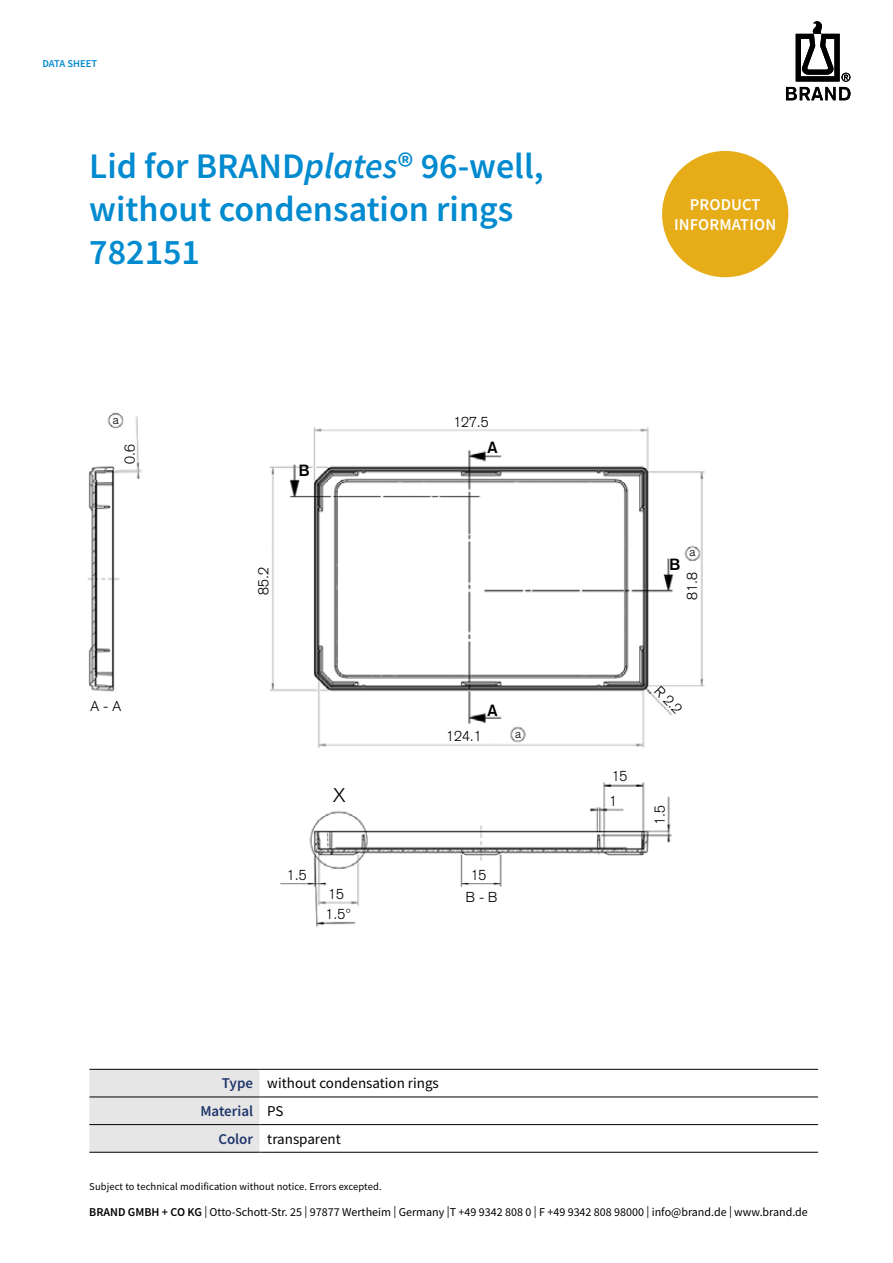
<style>
.page{position:relative;width:893px;height:1263px;background:#fff}
.page>*{position:absolute;margin:0;border:0;box-sizing:border-box;transform-origin:0 0}
.t1{font:600 36px/43.2px "Source Sans Pro";color:#008acf}
.t2{font:300 19.5px "Akzidenz Grotesk";color:#000}
.t3{font:600 16.5px/19.8px "Source Sans Pro";letter-spacing:.01em;color:#fff;text-align:center}
.t4{font:700 15.9px "Akzidenz Grotesk";color:#000}
.t5{font:15px "Source Sans Pro";color:#000}
.t6{font:600 15px "Source Sans Pro";color:#1f356a}
.t7{font:300 14.25px/25.5px "Akzidenz Grotesk";color:#000}
.t8{font:300 12.45px "Akzidenz Grotesk";color:#000}
.t9{font:12px "Source Sans Pro";color:#000}
.t10{font:10.5px "Source Sans Pro";letter-spacing:.01em;color:#000}
.t11{font:600 10.5px "Source Sans Pro";color:#008acf}
.s1{font-style:italic}
.s2{font-weight:600;color:#1f356a}
.s3{font-weight:400;color:#000}
.s4{font-weight:600}
</style>
<div class="page">
<svg style="left:786px;top:21px;width:64px;height:79px"></svg>
<img style="left:87px;top:412px;width:618px;height:515px">
<div style="left:662px;top:151px;width:126px;height:126px;background:#e6ad19;border-radius:50%"></div>
<div style="left:89px;top:1070px;width:171px;height:82px;background:#e6e6e6"></div>
<hr style="left:89px;top:1069px;width:170px;height:1px;background:#000">
<hr style="left:259px;top:1069px;width:559px;height:1px;background:#000">
<hr style="left:89px;top:1097px;width:170px;height:1px;background:#000">
<hr style="left:259px;top:1097px;width:559px;height:1px;background:#000">
<hr style="left:89px;top:1124px;width:170px;height:1px;background:#000">
<hr style="left:259px;top:1124px;width:559px;height:1px;background:#000">
<hr style="left:89px;top:1152px;width:170px;height:1px;background:#000">
<hr style="left:259px;top:1152px;width:559px;height:1px;background:#000">
<p class="t11" style="left:43px;top:57px;width:56px">DATA SHEET</p>
<h1 class="t1" style="left:89px;top:144px;width:456px">Lid for BRAND<span class="s1">plates</span>® 96-well, without condensation rings<br>782151</h1>
<p class="t8" style="left:113px;top:413px;width:7px">a</p>
<p class="t7" style="left:117px;top:464px;width:21px;rotate:-90deg">0.6</p>
<h3 class="t4" style="left:299px;top:461px;width:12px">B</h3>
<p class="t7" style="left:453px;top:409px;width:37px">127.5</p>
<h3 class="t4" style="left:487px;top:438px;width:12px">A</h3>
<h3 class="t3" style="left:674px;top:195px;width:104px">PRODUCT<br>INFORMATION</h3>
<p class="t8" style="left:689px;top:544px;width:7px">a</p>
<p class="t7" style="left:91px;top:693px;width:32px">A - A</p>
<h3 class="t4" style="left:669px;top:554px;width:12px">B</h3>
<p class="t7" style="left:251px;top:595px;width:29px;rotate:-90deg">85.2</p>
<p class="t7" style="left:679px;top:600px;width:29px;rotate:-90deg">81.8</p>
<h2 class="t2" style="left:333px;top:784px;width:14px">X</h2>
<p class="t7" style="left:287px;top:862px;width:21px">1.5</p>
<p class="t7" style="left:328px;top:881px;width:17px">15</p>
<p class="t7" style="left:326px;top:901px;width:27px">1.5°</p>
<p class="t7" style="left:446px;top:724px;width:37px">124.1</p>
<h3 class="t4" style="left:487px;top:701px;width:12px">A</h3>
<p class="t8" style="left:515px;top:726px;width:7px">a</p>
<p class="t7" style="left:471px;top:863px;width:17px">15</p>
<p class="t7" style="left:466px;top:884px;width:33px">B - B</p>
<p class="t5" style="left:222px;top:1074px;width:218px"><span class="s2">Type</span> without condensation rings</p>
<p class="t6" style="left:200px;top:1101px;width:85px">Material <span class="s3">PS</span></p>
<p class="t5" style="left:218px;top:1129px;width:124px"><span class="s2">Color</span> transparent</p>
<p class="t7" style="left:609px;top:763px;width:20px">15<br>1</p>
<p class="t7" style="left:666px;top:679px;width:34px;rotate:46deg">R 2.2</p>
<p class="t7" style="left:647px;top:825px;width:21px;rotate:-90deg">1.5</p>
<p class="t10" style="left:89px;top:1180px;width:294px">Subject to technical modification without notice. Errors excepted.</p>
<p class="t9" style="left:89px;top:1204px;width:720px"><span class="s4">BRAND GMBH + CO KG</span> | Otto-Schott-Str. 25 | 97877 Wertheim | Germany |T +49 9342 808 0 | F +49 9342 808 98000 | info@brand.de | www.brand.de</p>
</div>
